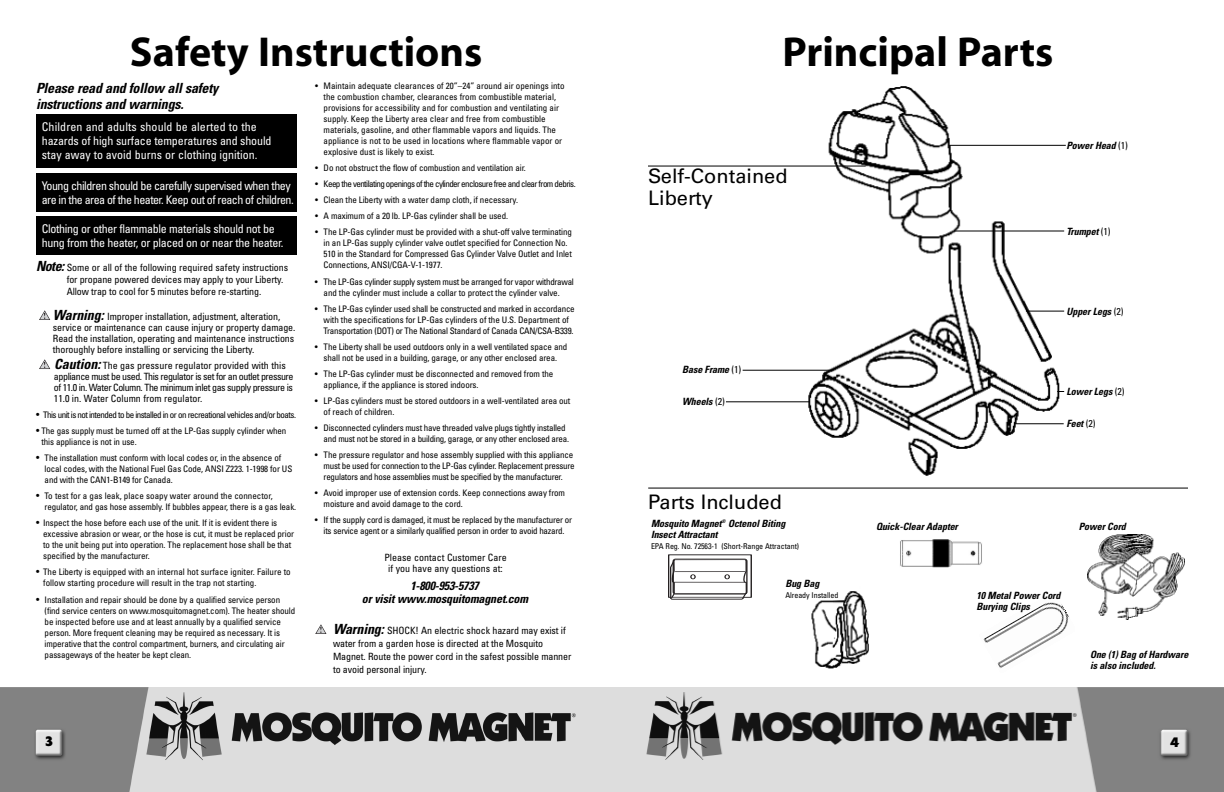
<style>
.page{position:relative;width:1224px;height:792px;background:#fff}
.page>*{position:absolute;margin:0;border:0;box-sizing:border-box;transform-origin:0 0}
.t1{font:700 42px "Myriad";color:#000}
.t2{font:20px/22px "Univers";color:#000}
.t3{font:italic 700 condensed 14px/16px "Univers";letter-spacing:-.015em;color:#000}
.t4{font:700 14px "Delta";color:#000}
.t5{font:condensed 12px/14px "Univers";letter-spacing:-.025em;color:#fff}
.t6{font:condensed 12px/14px "Univers";color:#fff}
.t7{font:italic 700 condensed 12px/13px "Univers";letter-spacing:-.015em;color:#000;text-align:center}
.t8{font:condensed 10px/11px "Univers";letter-spacing:-.01em;color:#000}
.t9{font:italic 700 condensed 10px/11px "Univers";letter-spacing:-.01em;color:#000}
.t10{font:condensed 10px/11px "Univers";letter-spacing:-.045em;color:#000}
.t11{font:condensed 9px/11px "Univers";letter-spacing:-.015em;color:#000}
.t12{font:condensed 9px "Univers";letter-spacing:-.06em;color:#000}
.t13{font:condensed 8px "Univers";letter-spacing:-.01em;color:#000}
.s1{font-weight:700;font-style:italic;font-size:14px}
.s2{font-size:10px}
.s3{font-weight:400;font-style:normal}
</style>
<div class="page">
<img style="left:0;top:165px;width:1224px;height:627px">
<svg style="left:39px;top:359px;width:11px;height:10px"></svg>
<svg style="left:39px;top:310px;width:11px;height:10px"></svg>
<div style="left:36px;top:114px;width:261px;height:54px;background:#000"></div>
<div style="left:36px;top:173px;width:261px;height:39px;background:#000"></div>
<div style="left:36px;top:216px;width:261px;height:38px;background:#000"></div>
<svg style="left:315px;top:624px;width:11px;height:10px"></svg>
<img style="left:759px;top:86px;width:308px;height:397px">
<hr style="left:954px;top:231px;width:110px;height:1px;background:#000">
<hr style="left:1026px;top:311px;width:38px;height:1px;background:#000">
<hr style="left:743px;top:370px;width:89px;height:1px;background:#000">
<img style="left:979px;top:593px;width:96px;height:80px">
<svg style="left:668px;top:555px;width:84px;height:44px"></svg>
<img style="left:898px;top:539px;width:86px;height:29px">
<img style="left:1088px;top:535px;width:96px;height:85px">
<hr style="left:648px;top:488px;width:540px;height:1px;background:#000">
<hr style="left:648px;top:166px;width:218px;height:1px;background:#000">
<hr style="left:949px;top:145px;width:117px;height:1px;background:#000">
<img style="left:802px;top:585px;width:68px;height:86px">
<hr style="left:726px;top:402px;width:84px;height:1px;background:#000">
<hr style="left:1014px;top:424px;width:50px;height:1px;background:#000">
<h1 class="t1" style="left:130px;top:36px;width:354px">Safety Instructions</h1>
<p class="t11" style="left:324px;top:81px;width:243px;text-indent:-9px">• Maintain adequate clearances of 20”–24” around air openings into the combustion chamber, clearances from combustible material, provisions for accessibility and for combustion and ventilating air supply. Keep the Liberty area clear and free from combustible materials, gasoline, and other flammable vapors and liquids. The appliance is not to be used in locations where flammable vapor or explosive dust is likely to exist.</p>
<p class="t11" style="left:315px;top:163px;width:212px">• Do not obstruct the flow of combustion and ventilation air.</p>
<p class="t12" style="left:315px;top:181px;width:262px">• Keep the ventilating openings of the cylinder enclosure free and clear from debris.</p>
<p class="t11" style="left:315px;top:195px;width:205px">• Clean the Liberty with a water damp cloth, if necessary.</p>
<p class="t11" style="left:315px;top:212px;width:195px">• A maximum of a 20 lb. LP-Gas cylinder shall be used.</p>
<p class="t11" style="left:324px;top:228px;width:250px;text-indent:-9px">• The LP-Gas cylinder must be provided with a shut-off valve terminating in an LP-Gas supply cylinder valve outlet specified for Connection No.<br>510 in the Standard for Compressed Gas Cylinder Valve Outlet and Inlet Connections, ANSI/CGA-V-1-1977.</p>
<p class="t11" style="left:324px;top:277px;width:252px;text-indent:-9px">• The LP-Gas cylinder supply system must be arranged for vapor withdrawal and the cylinder must include a collar to protect the cylinder valve.</p>
<p class="t11" style="left:324px;top:304px;width:253px;text-indent:-9px">• The LP-Gas cylinder used shall be constructed and marked in accordance with the specifications for LP-Gas cylinders of the U.S. Department of<br>Transportation (DOT) or The National Standard of Canada CAN/CSA-B339.</p>
<p class="t11" style="left:315px;top:342px;width:254px;text-align:center">• The Liberty shall be used outdoors only in a well ventilated space and shall not be used in a building, garage, or any other enclosed area.</p>
<p class="t11" style="left:324px;top:369px;width:231px;text-indent:-9px">• The LP-Gas cylinder must be disconnected and removed from the appliance, if the appliance is stored indoors.</p>
<p class="t11" style="left:324px;top:396px;width:248px;text-indent:-9px">• LP-Gas cylinders must be stored outdoors in a well-ventilated area out of reach of children.</p>
<p class="t11" style="left:324px;top:423px;width:247px;text-indent:-9px">• Disconnected cylinders must have threaded valve plugs tightly installed and must not be stored in a building, garage, or any other enclosed area.</p>
<p class="t11" style="left:324px;top:450px;width:252px;text-indent:-9px">• The pressure regulator and hose assembly supplied with this appliance must be used for connection to the LP-Gas cylinder. Replacement pressure regulators and hose assemblies must be specified by the manufacturer.</p>
<p class="t11" style="left:324px;top:488px;width:243px;text-indent:-9px">• Avoid improper use of extension cords. Keep connections away from moisture and avoid damage to the cord.</p>
<p class="t11" style="left:315px;top:515px;width:259px;text-align:center">• If the supply cord is damaged, it must be replaced by the manufacturer or its service agent or a similarly qualified person in order to avoid hazard.</p>
<p class="t8" style="left:384px;top:553px;width:124px;text-align:center">Please contact Customer Care if you have any questions at:</p>
<h3 class="t7" style="left:362px;top:580px;width:168px">1-800-953-5737<br>or visit www.mosquitomagnet.com</h3>
<p class="t8" style="left:333px;top:625px;width:240px;line-height:13px"><span class="s1">Warning:</span> SHOCK! An electric shock hazard may exist if water from a garden hose is directed at the Mosquito Magnet. Route the power cord in the safest possible manner to avoid personal injury.</p>
<h3 class="t3" style="left:36px;top:81px;width:184px">Please read and follow all safety instructions and warnings.</h3>
<h3 class="t6" style="left:42px;top:120px;width:231px">Children and adults should be alerted to the hazards of high surface temperatures and should stay away to avoid burns or clothing ignition.</h3>
<h3 class="t5" style="left:42px;top:179px;width:253px">Young children should be carefully supervised when they are in the area of the heater. Keep out of reach of children.</h3>
<h3 class="t5" style="left:42px;top:222px;width:243px">Clothing or other flammable materials should not be hung from the heater, or placed on or near the heater.</h3>
<p class="t8" style="left:67px;top:262px;width:223px;line-height:12px;text-indent:-31px"><span class="s1">Note:</span> Some or all of the following required safety instructions for propane powered devices may apply to your Liberty.<br>Allow trap to cool for 5 minutes before re-starting.</p>
<p class="t8" style="left:53px;top:312px;width:244px"><span class="s1">Warning:</span> Improper installation, adjustment, alteration, service or maintenance can cause injury or property damage.<br>Read the installation, operating and maintenance instructions thoroughly before installing or servicing the Liberty.</p>
<p class="t10" style="left:54px;top:361px;width:241px"><span class="s1">Caution:</span> The gas pressure regulator provided with this appliance must be used. This regulator is set for an outlet pressure of 11.0 in. Water Column. The minimum inlet gas supply pressure is 11.0 in. Water Column from regulator.</p>
<p class="t12" style="left:36px;top:412px;width:262px"><span class="s2">•</span> This unit is not intended to be installed in or on recreational vehicles and/or boats.</p>
<p class="t11" style="left:42px;top:426px;width:246px;text-indent:-6px"><span class="s2">•</span> The gas supply must be turned off at the LP-Gas supply cylinder when this appliance is not in use.</p>
<p class="t11" style="left:45px;top:453px;width:249px;text-indent:-9px"><span class="s2">•</span> The installation must conform with local codes or, in the absence of local codes, with the National Fuel Gas Code, ANSI Z223. 1-1998 for US and with the CAN1-B149 for Canada.</p>
<p class="t11" style="left:45px;top:491px;width:253px;text-indent:-9px"><span class="s2">•</span> To test for a gas leak, place soapy water around the connector, regulator, and gas hose assembly. If bubbles appear, there is a gas leak.</p>
<p class="t11" style="left:43px;top:518px;width:252px;text-indent:-7px"><span class="s2">•</span> Inspect the hose before each use of the unit. If it is evident there is excessive abrasion or wear, or the hose is cut, it must be replaced prior to the unit being put into operation. The replacement hose shall be that specified by the manufacturer.</p>
<p class="t11" style="left:43px;top:568px;width:249px;text-indent:-7px"><span class="s2">•</span> The Liberty is equipped with an internal hot surface igniter. Failure to follow starting procedure will result in the trap not starting.</p>
<p class="t11" style="left:45px;top:595px;width:252px;text-indent:-9px"><span class="s2">•</span> Installation and repair should be done by a qualified service person (find service centers on www.mosquitomagnet.com). The heater should be inspected before use and at least annually by a qualified service person. More frequent cleaning may be required as necessary. It is imperative that the control compartment, burners, and circulating air passageways of the heater be kept clean.</p>
<h1 class="t1" style="left:783px;top:36px;width:272px">Principal Parts</h1>
<h2 class="t2" style="left:648px;top:167px;width:141px">Self-Contained<br>Liberty</h2>
<p class="t9" style="left:1066px;top:140px;width:63px">Power Head <span class="s3">(1)</span></p>
<p class="t9" style="left:1066px;top:226px;width:46px">Trumpet <span class="s3">(1)</span></p>
<p class="t9" style="left:682px;top:365px;width:61px">Base Frame <span class="s3">(1)</span></p>
<p class="t9" style="left:682px;top:397px;width:44px">Wheels <span class="s3">(2)</span></p>
<h2 class="t2" style="left:648px;top:492px;width:135px">Parts Included</h2>
<p class="t9" style="left:1066px;top:307px;width:59px">Upper Legs <span class="s3">(2)</span></p>
<p class="t9" style="left:1066px;top:387px;width:60px">Lower Legs <span class="s3">(2)</span></p>
<p class="t9" style="left:1066px;top:419px;width:31px">Feet <span class="s3">(2)</span></p>
<p class="t9" style="left:651px;top:518px;width:136px">Mosquito Magnet<sup>®</sup> Octenol Biting<br>Insect Attractant</p>
<p class="t13" style="left:651px;top:543px;width:150px">EPA Reg. No. 72563-1 (Short-Range Attractant)</p>
<p class="t9" style="left:785px;top:579px;width:36px">Bug Bag</p>
<p class="t13" style="left:785px;top:592px;width:55px">Already Installed</p>
<p class="t9" style="left:876px;top:522px;width:83px">Quick-Clear Adapter</p>
<p class="t9" style="left:1079px;top:522px;width:49px">Power Cord</p>
<p class="t9" style="left:976px;top:591px;width:86px">10 Metal Power Cord<br>Burying Clips</p>
<p class="t9" style="left:1090px;top:650px;width:100px">One (1) Bag of Hardware is also included.</p>
<h3 class="t4" style="left:45px;top:737px;width:10px">3</h3>
<h3 class="t4" style="left:1171px;top:737px;width:10px">4</h3>
</div>
